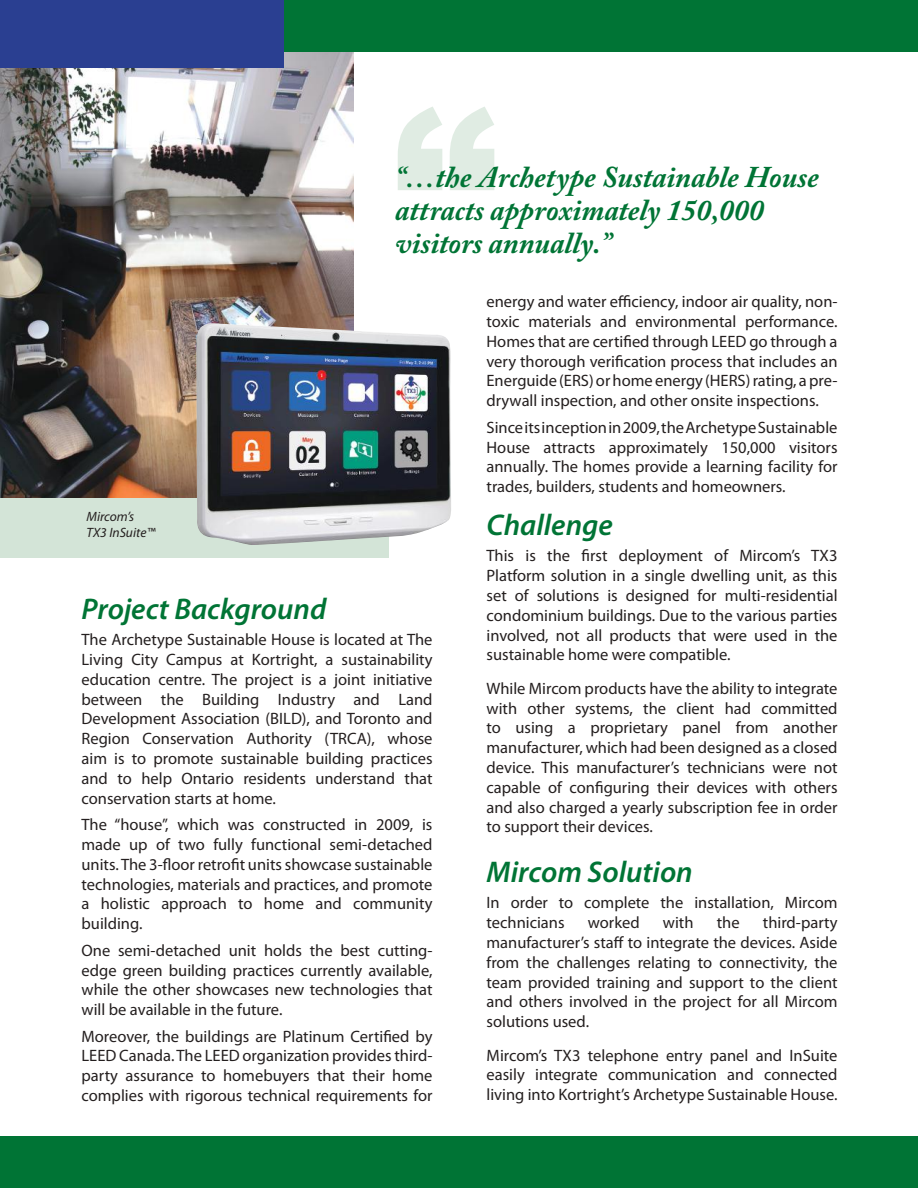
<style>
.page{position:relative;width:918px;height:1188px;background:#fff}
.page>*{position:absolute;margin:0;border:0;box-sizing:border-box;transform-origin:0 0}
.t1{font:900 210px "Arial";color:#d3e4d7}
.t2{font:italic 700 30px/33px "Adobe Caslon Pro";color:#007435}
.t3{font:italic 600 30px "Myriad Pro";color:#007435}
.t4{font:16.5px/19.8px "Myriad Pro";color:#241f1f;text-align:justify}
.t5{font:italic 13.5px/16.2px "Myriad Pro";color:#241f1f}
</style>
<div class="page">
<img style="left:0;top:51px;width:354px;height:447px">
<div style="left:0;top:1137px;width:918px;height:51px;background:#007435"></div>
<div style="left:284px;top:0;width:634px;height:51px;background:#007435"></div>
<div style="left:0;top:0;width:284px;height:68px;background:#2a3f91"></div>
<div style="left:0;top:498px;width:389px;height:60px;background:#d3e4d7"></div>
<img style="left:195px;top:323px;width:256px;height:222px">
<h1 class="t1" style="left:392px;top:32px;width:106px">“</h1>
<h2 class="t2" style="left:395px;top:160px;width:425px">“…the Archetype Sustainable House attracts approximately 150,000 visitors annually.”</h2>
<p class="t5" style="left:86px;top:508px;width:71px">Mircom’s<br>TX3 InSuite™</p>
<h2 class="t3" style="left:82px;top:590px;width:246px">Project Background</h2>
<p class="t4" style="left:82px;top:630px;width:353px">The Archetype Sustainable House is located at The Living City Campus at Kortright, a sustainability education centre. The project is a joint initiative between the Building Industry and Land Development Association (BILD), and Toronto and Region Conservation Authority (TRCA), whose aim is to promote sustainable building practices and to help Ontario residents understand that conservation starts at home.</p>
<p class="t4" style="left:82px;top:814px;width:353px">The “house”, which was constructed in 2009, is made up of two fully functional semi-detached units. The 3-floor retrofit units showcase sustainable technologies, materials and practices, and promote a holistic approach to home and community building.</p>
<p class="t4" style="left:82px;top:940px;width:353px">One semi-detached unit holds the best cutting&shy;edge green building practices currently available, while the other showcases new technologies that will be available in the future.</p>
<p class="t4" style="left:82px;top:1026px;width:353px">Moreover, the buildings are Platinum Certified by LEED Canada. The LEED organization provides third&shy;party assurance to homebuyers that their home complies with rigorous technical requirements for</p>
<p class="t4" style="left:487px;top:292px;width:353px">energy and water efficiency, indoor air quality, non&shy;toxic materials and environmental performance.<br>Homes that are certified through LEED go through a very thorough verification process that includes an Energuide (ERS) or home energy (HERS) rating, a pre&shy;drywall inspection, and other onsite inspections.</p>
<p class="t4" style="left:487px;top:417px;width:353px">Since its inception in 2009, the Archetype Sustainable House attracts approximately 150,000 visitors annually. The homes provide a learning facility for trades, builders, students and homeowners.</p>
<h2 class="t3" style="left:487px;top:506px;width:128px">Challenge</h2>
<p class="t4" style="left:487px;top:546px;width:353px">This is the first deployment of Mircom’s TX3<br>Platform solution in a single dwelling unit, as this set of solutions is designed for multi-residential condominium buildings. Due to the various parties involved, not all products that were used in the sustainable home were compatible.</p>
<p class="t4" style="left:487px;top:678px;width:353px">While Mircom products have the ability to integrate with other systems, the client had committed to using a proprietary panel from another manufacturer, which had been designed as a closed device. This manufacturer’s technicians were not capable of configuring their devices with others and also charged a yearly subscription fee in order to support their devices.</p>
<h2 class="t3" style="left:487px;top:853px;width:208px">Mircom Solution</h2>
<p class="t4" style="left:487px;top:893px;width:353px">In order to complete the installation, Mircom technicians</p>
<p class="t4" style="left:487px;top:913px;width:353px;text-indent:276px">third-party manufacturer’s staff to integrate the devices. Aside from the challenges relating to connectivity, the team provided training and support to the client and others involved in the project for all Mircom solutions used.</p>
<p class="t4" style="left:487px;top:1045px;width:353px">Mircom’s TX3 telephone entry panel and InSuite easily integrate communication and connected living into Kortright’s Archetype Sustainable House.</p>
<p class="t4" style="left:588px;top:913px;width:53px">worked</p>
<p class="t4" style="left:663px;top:913px;width:32px">with</p>
<p class="t4" style="left:717px;top:913px;width:24px">the</p>
</div>
